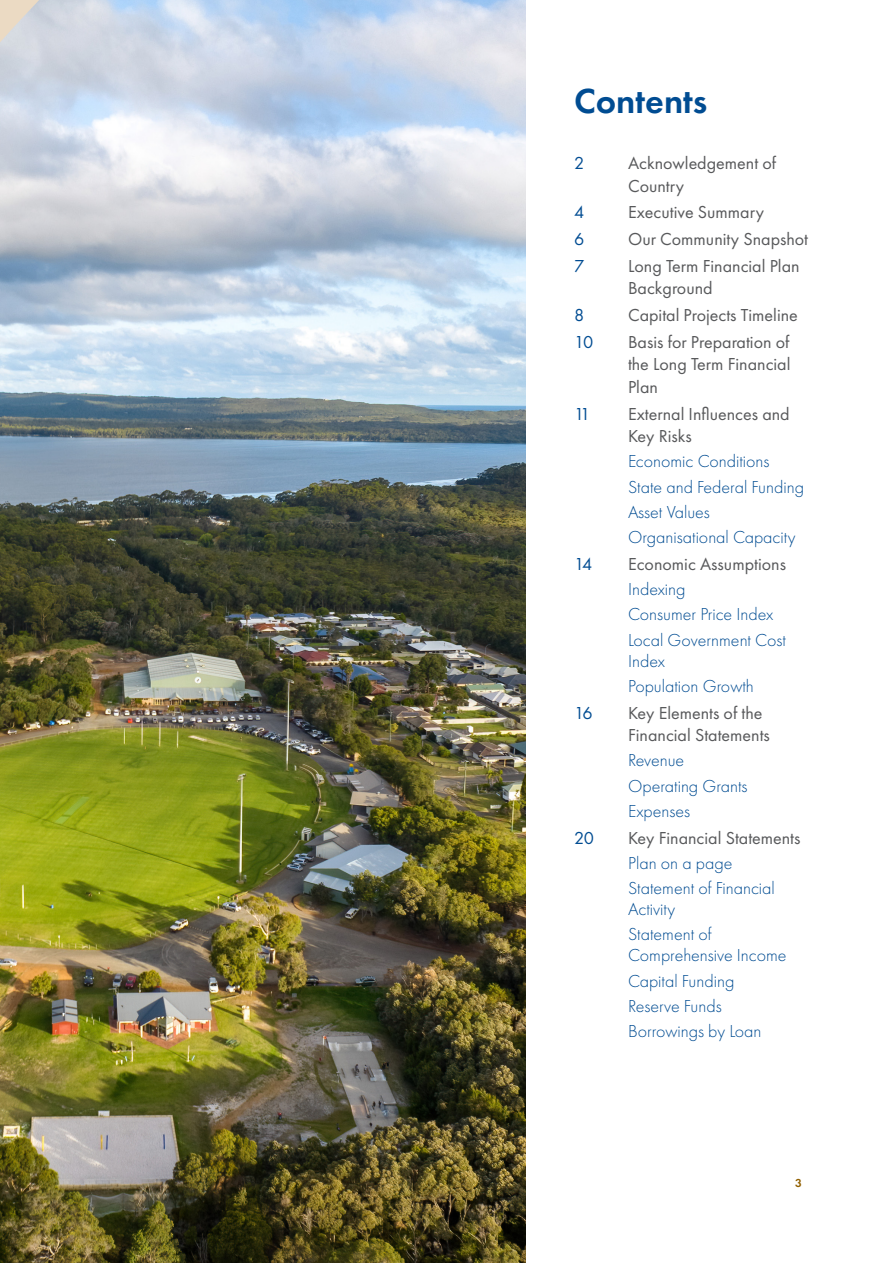
<style>
.page{position:relative;width:893px;height:1263px;background:#fff}
.page>*{position:absolute;margin:0;border:0;box-sizing:border-box;transform-origin:0 0}
.t1{font:600 36px "Futura PT";color:#004c92}
.t2{font:300 18px/25.2px "Futura PT";color:#004c92}
.t3{font:18px/22.5px "Futura PT";color:#58595b}
.t4{font:18px "Futura PT";letter-spacing:-.1em;color:#004c92}
.t5{font:600 12px "Futura PT";color:#916000}
</style>
<div class="page">
<img style="left:60px;top:0;width:465px;height:1263px">
<img style="left:0;top:0;width:60px;height:1263px">
<h1 class="t1" style="left:574px;top:78px;width:135px">Contents</h1>
<p class="t4" style="left:574px;top:152px;width:12px">2</p>
<p class="t3" style="left:628px;top:152px;width:150px">Acknowledgement of<br>Country</p>
<p class="t4" style="left:574px;top:202px;width:12px">4</p>
<p class="t3" style="left:628px;top:201px;width:137px">Executive Summary</p>
<p class="t4" style="left:574px;top:228px;width:12px">6</p>
<p class="t3" style="left:628px;top:228px;width:181px">Our Community Snapshot</p>
<p class="t4" style="left:574px;top:255px;width:12px">7</p>
<p class="t3" style="left:628px;top:254px;width:173px">Long Term Financial Plan<br>Background</p>
<p class="t4" style="left:574px;top:304px;width:12px">8</p>
<p class="t3" style="left:628px;top:304px;width:171px">Capital Projects Timeline</p>
<p class="t4" style="left:574px;top:331px;width:21px">10</p>
<p class="t3" style="left:628px;top:330px;width:164px;text-align:justify">Basis for Preparation of the Long Term Financial Plan</p>
<p class="t4" style="left:574px;top:403px;width:18px">11</p>
<p class="t3" style="left:628px;top:402px;width:163px">External Influences and<br>Key Risks</p>
<p class="t2" style="left:628px;top:449px;width:177px">Economic Conditions<br>State and Federal Funding<br>Asset Values<br>Organisational Capacity</p>
<p class="t4" style="left:574px;top:553px;width:20px">14</p>
<p class="t3" style="left:628px;top:552px;width:159px">Economic Assumptions</p>
<p class="t2" style="left:628px;top:577px;width:159px">Indexing<br>Consumer Price Index<br>Local Government Cost</p>
<p class="t2" style="left:628px;top:648px;width:127px">Index<br>Population Growth</p>
<p class="t4" style="left:574px;top:702px;width:20px">16</p>
<p class="t3" style="left:628px;top:701px;width:143px">Key Elements of the<br>Financial Statements</p>
<p class="t2" style="left:628px;top:748px;width:121px">Revenue<br>Operating Grants<br>Expenses</p>
<p class="t4" style="left:574px;top:827px;width:21px">20</p>
<p class="t3" style="left:628px;top:826px;width:174px">Key Financial Statements</p>
<p class="t2" style="left:628px;top:850px;width:148px">Plan on a page<br>Statement of Financial</p>
<p class="t2" style="left:628px;top:897px;width:85px">Activity<br>Statement of</p>
<p class="t2" style="left:628px;top:943px;width:160px">Comprehensive Income<br>Capital Funding<br>Reserve Funds<br>Borrowings by Loan</p>
<p class="t5" style="left:795px;top:1175px;width:8px">3</p>
</div>
